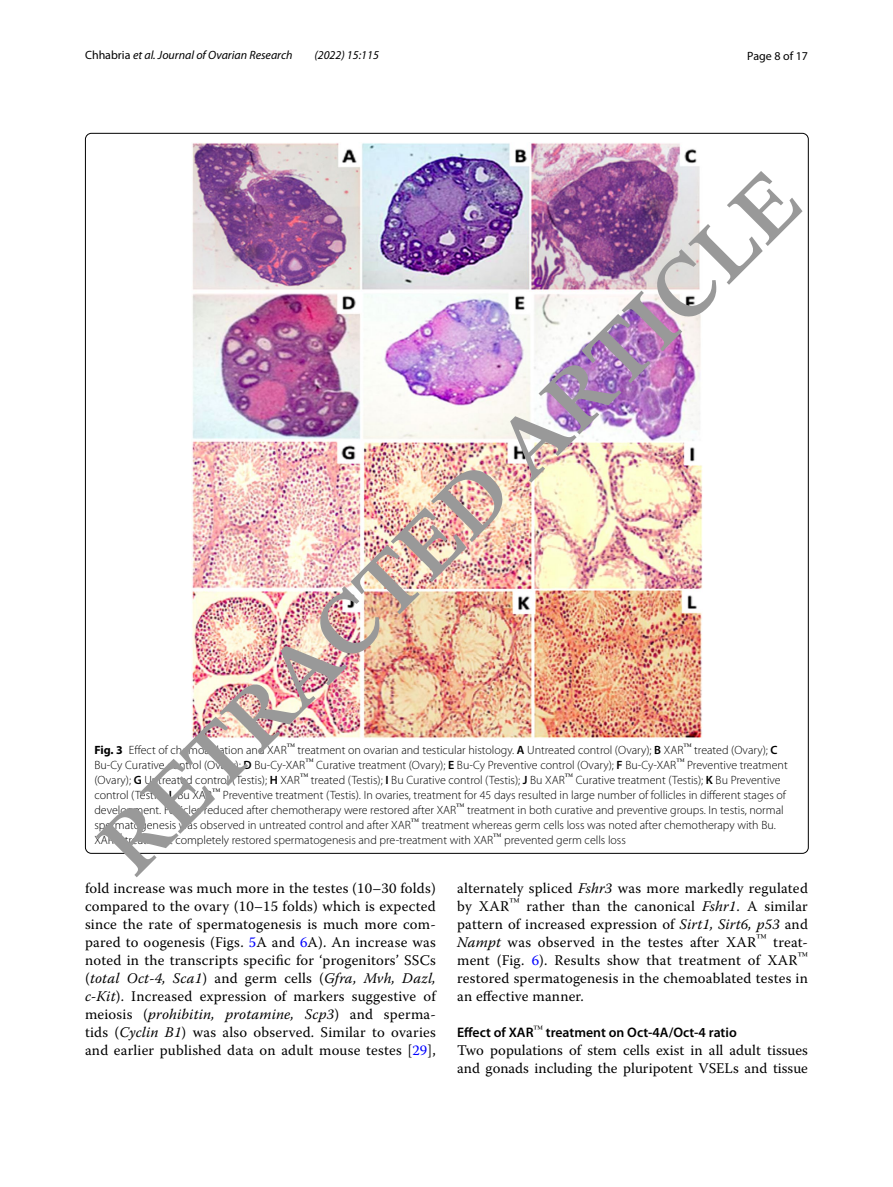
<style>
.page{position:relative;width:893px;height:1187px;background:#fff}
.page>*{position:absolute;margin:0;border:0;box-sizing:border-box;transform-origin:0 0}
.t1{font:600 87.9px "STIX Two Text";color:#999}
.t2{font:14.7px/18px "Warnock Pro";letter-spacing:.01em;color:#000;text-align:justify}
.t3{font:600 13.8px "Myriad Pro";color:#000}
.t4{font:300 12px/15px "Myriad Pro";color:#000}
.t5{font:italic 12px "Myriad Pro";color:#000}
.t6{font:12px "Myriad Pro";color:#000}
.s1{font-style:normal}
.s2{font-weight:700}
.s3{font-weight:600}
.s4{color:#00f}
.s5{font-style:italic}
</style>
<div class="page">
<img style="left:192px;top:143px;width:510px;height:595px">
<p class="t5" style="left:85px;top:48px;width:209px"><span class="s1">Chhabria</span> et al. Journal of Ovarian Research</p>
<p class="t5" style="left:314px;top:48px;width:66px">(2022) 15:115</p>
<p class="t6" style="left:747px;top:48px;width:62px">Page 8 of 17</p>
<h1 class="t1" style="left:87px;top:832px;width:951px;rotate:-45deg">RETRACTED ARTICLE</h1>
<p class="t4" style="left:94px;top:742px;width:695px"><span class="s2">Fig. 3</span> Effect of chemoablation and XAR<sup>™</sup> treatment on ovarian and testicular histology. <span class="s3">A</span> Untreated control (Ovary); <span class="s3">B</span> XAR<sup>™</sup> treated (Ovary); <span class="s3">C </span>Bu-Cy Curative control (Ovary); <span class="s3">D</span> Bu-Cy-XAR<sup>™</sup> Curative treatment (Ovary); <span class="s3">E</span> Bu-Cy Preventive control (Ovary); <span class="s3">F</span> Bu-Cy-XAR<sup>™</sup> Preventive treatment (Ovary); <span class="s3">G</span> Untreated control (Testis); <span class="s3">H</span> XAR<sup>™</sup> treated (Testis); <span class="s3">I</span> Bu Curative control (Testis); <span class="s3">J</span> Bu XAR<sup>™</sup> Curative treatment (Testis); <span class="s3">K</span> Bu Preventive control (Testis); <span class="s3">L</span> Bu XAR<sup>™</sup> Preventive treatment (Testis). In ovaries, treatment for 45 days resulted in large number of follicles in different stages of development. Follicles reduced after chemotherapy were restored after XAR<sup>™</sup> treatment in both curative and preventive groups. In testis, normal spermatogenesis was observed in untreated control and after XAR<sup>™</sup> treatment whereas germ cells loss was noted after chemotherapy with Bu.<br>XAR<sup>™</sup> treatment completely restored spermatogenesis and pre-treatment with XAR<sup>™</sup> prevented germ cells loss</p>
<p class="t2" style="left:85px;top:879px;width:352px">fold increase was much more in the testes (10–30 folds) compared to the ovary (10–15 folds) which is expected since the rate of spermatogenesis is much more com&shy;pared to oogenesis (Figs. <span class="s4">5</span>A and <span class="s4">6</span>A). An increase was noted in the transcripts specific for ‘progenitors’ SSCs (<span class="s5">total Oct-4, Sca1</span>) and germ cells (<span class="s5">Gfra, Mvh, Dazl, c-Kit</span>). Increased expression of markers suggestive of meiosis (<span class="s5">prohibitin, protamine, Scp3</span>) and sperma&shy;tids (<span class="s5">Cyclin B1</span>) was also observed. Similar to ovaries and earlier published data on adult mouse testes [<span class="s4">29</span>],</p>
<p class="t2" style="left:457px;top:879px;width:352px">alternately spliced <span class="s5">Fshr3</span> was more markedly regulated by XAR<sup>™</sup> rather than the canonical <span class="s5">Fshr1</span>. A similar pattern of increased expression of <span class="s5">Sirt1, Sirt6, p53</span> and <span class="s5">Nampt</span> was observed in the testes after XAR<sup>™</sup> treat&shy;ment (Fig. <span class="s4">6</span>). Results show that treatment of XAR<sup>™ </sup>restored spermatogenesis in the chemoablated testes in an effective manner.</p>
<p class="t3" style="left:457px;top:1023px;width:281px">Effect of XAR<sup>™</sup> treatment on Oct‑4A/Oct‑4 ratio</p>
<p class="t2" style="left:457px;top:1041px;width:352px">Two populations of stem cells exist in all adult tissues and gonads including the pluripotent VSELs and tissue</p>
</div>
